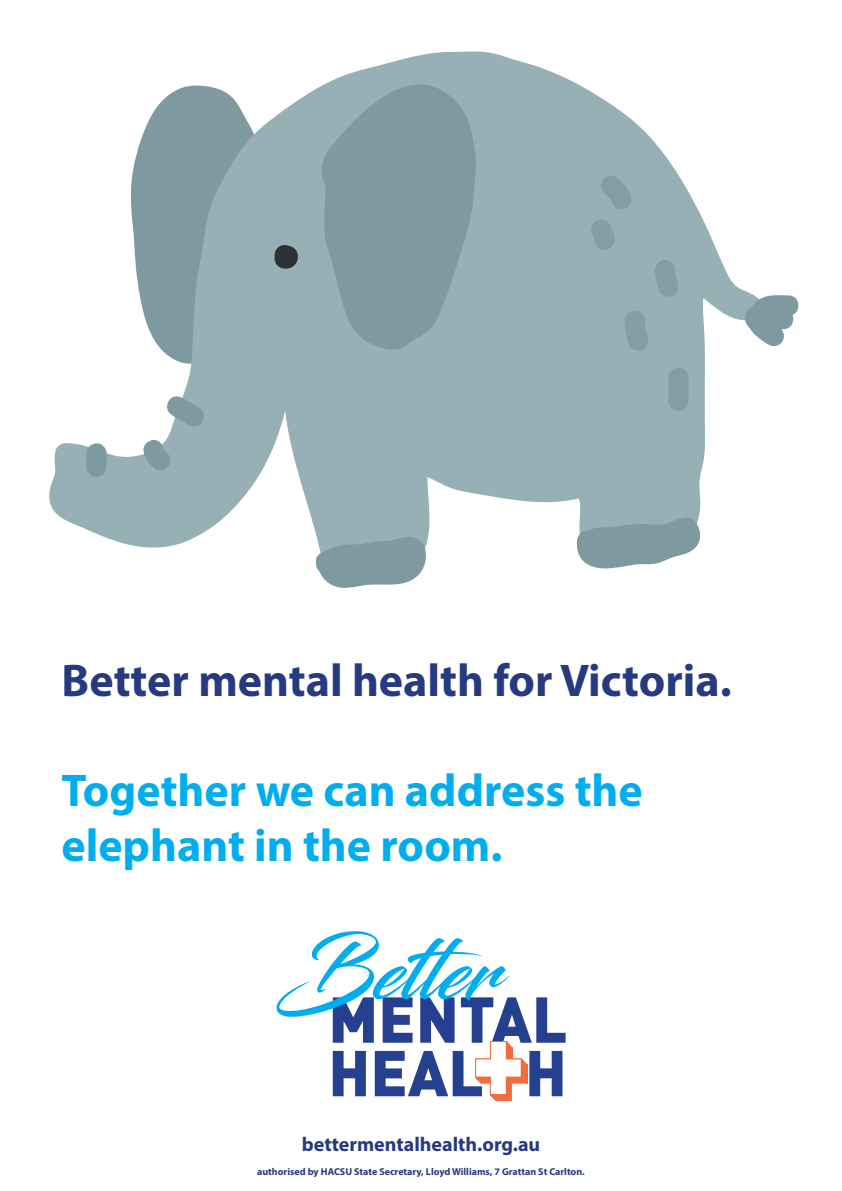
<style>
.page{position:relative;width:842px;height:1191px;background:#fff}
.page>*{position:absolute;margin:0;border:0;box-sizing:border-box;transform-origin:0 0}
.t1{font:900 63.7px "DIN Pro";color:#25408e}
.t2{font:700 46px/55.2px "Myriad Pro";color:#00aeee}
.t3{font:700 46px "Myriad Pro";color:#263a7f}
.t4{font:700 20px "Myriad Pro";color:#263a7f}
.t5{font:700 10px "Myriad Pro";color:#263a7f}
</style>
<div class="page">
<svg style="left:49px;top:51px;width:700px;height:518px;fill:#97b0b6"></svg>
<svg style="left:321px;top:81px;width:156px;height:272px;background:#849fa6"></svg>
<svg style="left:274px;top:245px;width:24px;height:24px"></svg>
<div style="left:86px;top:443px;width:21px;height:34px;background:#7e99a0;border-radius:10px"></div>
<svg style="left:143px;top:440px;width:29px;height:30px"></svg>
<svg style="left:166px;top:395px;width:39px;height:32px"></svg>
<svg style="left:315px;top:535px;width:111px;height:53px;background:#91a8ae"></svg>
<svg style="left:576px;top:511px;width:126px;height:57px;background:#96adb2"></svg>
<svg style="left:745px;top:293px;width:54px;height:57px"></svg>
<svg style="left:600px;top:175px;width:32px;height:35px"></svg>
<svg style="left:589px;top:218px;width:26px;height:32px"></svg>
<svg style="left:654px;top:260px;width:25px;height:38px"></svg>
<svg style="left:624px;top:307px;width:25px;height:45px"></svg>
<svg style="left:668px;top:364px;width:20px;height:50px"></svg>
<svg style="left:276px;top:931px;width:233px;height:85px"></svg>
<svg style="left:475px;top:1041px;width:52px;height:60px"></svg>
<p class="t3" style="left:61px;top:650px;width:672px">Better mental health for Victoria.</p>
<p class="t2" style="left:61px;top:761px;width:583px">Together we can address the elephant in the room.</p>
<p class="t1" style="left:328px;top:976px;width:241px">MENTAL</p>
<p class="t1" style="left:328px;top:1030px;width:240px">HEAL H</p>
<p class="t4" style="left:302px;top:1130px;width:240px">bettermentalhealth.org.au</p>
<p class="t5" style="left:257px;top:1165px;width:329px">authorised by HACSU State Secretary, Lloyd Williams, 7 Grattan St Carlton.</p>
</div>
